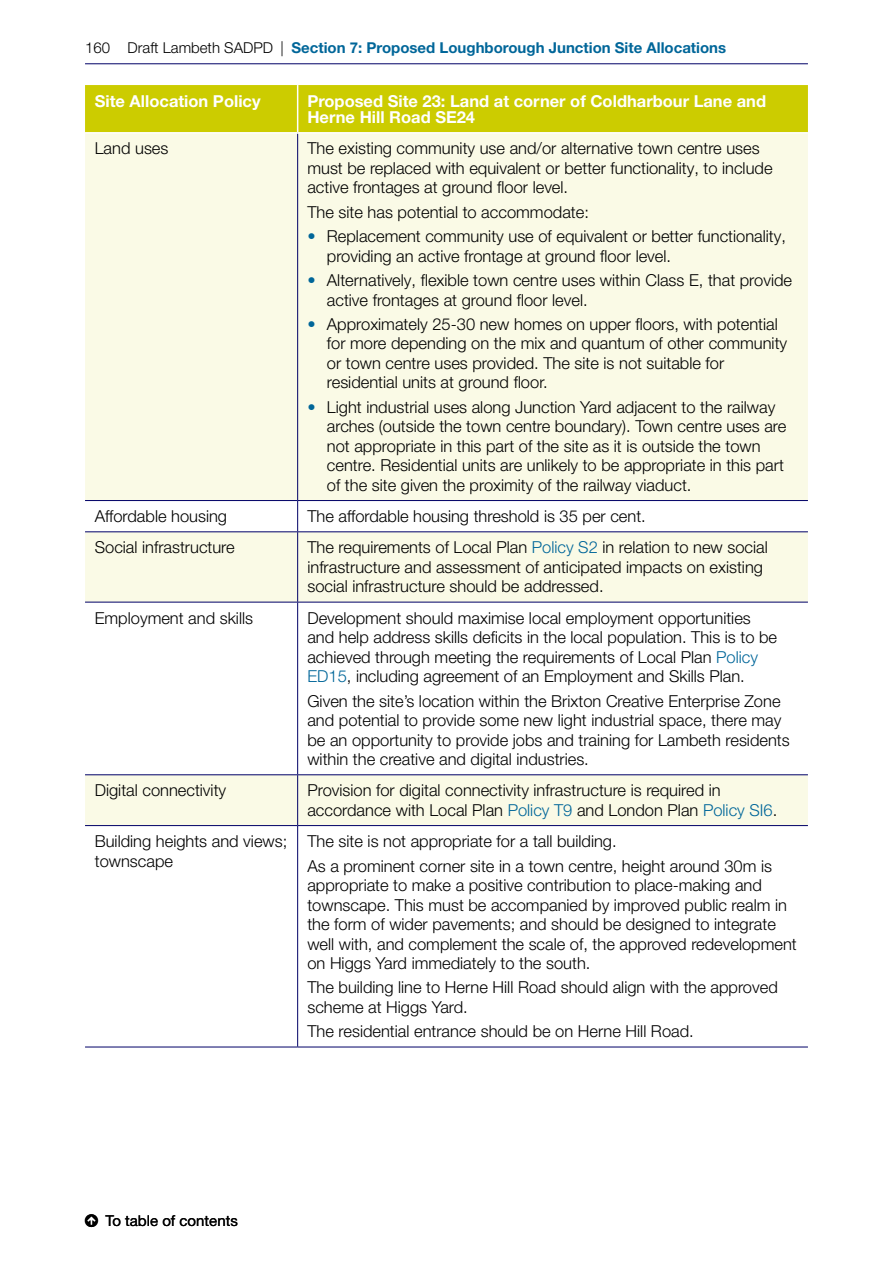
<style>
.page{position:relative;width:893px;height:1263px;background:#fff}
.page>*{position:absolute;margin:0;border:0;box-sizing:border-box;transform-origin:0 0}
.t1{font:300 16.5px/19.5px "Helvetica Neue LT Pro";color:#000}
.t2{font:700 16.5px/16.5px "Helvetica Neue LT Pro";color:#fff}
.t3{font:700 15px "Helvetica Neue LT Pro";color:#069}
.t4{font:15px "Helvetica Neue LT Pro";color:#000}
.s1{font-weight:300;color:#000}
.s2{color:#069}
</style>
<div class="page">
<hr style="left:85px;top:63px;width:723px;height:1px;background:#006">
<div style="left:85px;top:85px;width:723px;height:47px;background:#cc0"></div>
<div style="left:85px;top:134px;width:723px;height:366px;background:#fafae6"></div>
<svg style="left:85px;top:501px;width:723px;height:546px"></svg>
<hr style="left:297px;top:134px;width:1px;height:366px;background:#006">
<hr style="left:85px;top:500px;width:213px;height:1px;background:#006">
<hr style="left:298px;top:500px;width:510px;height:1px;background:#006">
<hr style="left:297px;top:501px;width:1px;height:30px;background:#006">
<hr style="left:85px;top:531px;width:213px;height:1px;background:#006">
<hr style="left:298px;top:531px;width:510px;height:1px;background:#006">
<hr style="left:297px;top:532px;width:1px;height:70px;background:#006">
<hr style="left:85px;top:602px;width:213px;height:1px;background:#006">
<hr style="left:298px;top:602px;width:510px;height:1px;background:#006">
<hr style="left:297px;top:602px;width:1px;height:172px;background:#006">
<hr style="left:85px;top:774px;width:213px;height:1px;background:#006">
<hr style="left:298px;top:774px;width:510px;height:1px;background:#006">
<hr style="left:297px;top:775px;width:1px;height:50px;background:#006">
<hr style="left:85px;top:825px;width:213px;height:1px;background:#006">
<hr style="left:298px;top:825px;width:510px;height:1px;background:#006">
<hr style="left:297px;top:826px;width:1px;height:221px;background:#006">
<hr style="left:85px;top:1047px;width:213px;height:1px;background:#006">
<hr style="left:298px;top:1047px;width:510px;height:1px;background:#006">
<hr style="left:297px;top:85px;width:1px;height:47px;background:#fff">
<p class="t3" style="left:85px;top:39px;width:643px"><span class="s1">160 Draft Lambeth SADPD |</span> Section 7: Proposed Loughborough Junction Site Allocations</p>
<p class="t2" style="left:95px;top:92px;width:167px">Site Allocation Policy</p>
<p class="t2" style="left:307px;top:92px;width:460px">Proposed Site 23: Land at corner of Coldharbour Lane and<br>Herne Hill Road SE24</p>
<p class="t1" style="left:95px;top:138px;width:75px">Land uses</p>
<p class="t1" style="left:307px;top:138px;width:467px">The existing community use and/or alternative town centre uses must be replaced with equivalent or better functionality, to include active frontages at ground floor level.</p>
<p class="t1" style="left:307px;top:202px;width:283px">The site has potential to accommodate:</p>
<p class="t1" style="left:327px;top:226px;width:461px;text-indent:-20px"><span class="s2">•</span> Replacement community use of equivalent or better functionality, providing an active frontage at ground floor level.</p>
<p class="t1" style="left:327px;top:270px;width:467px;text-indent:-20px"><span class="s2">•</span> Alternatively, flexible town centre uses within Class E, that provide active frontages at ground floor level.</p>
<p class="t1" style="left:327px;top:314px;width:462px;text-indent:-20px"><span class="s2">•</span> Approximately 25-30 new homes on upper floors, with potential for more depending on the mix and quantum of other community or town centre uses provided. The site is not suitable for residential units at ground floor.</p>
<p class="t1" style="left:327px;top:397px;width:461px;text-indent:-20px"><span class="s2">•</span> Light industrial uses along Junction Yard adjacent to the railway arches (outside the town centre boundary). Town centre uses are not appropriate in this part of the site as it is outside the town centre. Residential units are unlikely to be appropriate in this part of the site given the proximity of the railway viaduct.</p>
<p class="t1" style="left:95px;top:506px;width:134px">Affordable housing</p>
<p class="t1" style="left:307px;top:506px;width:340px">The affordable housing threshold is 35 per cent.</p>
<p class="t1" style="left:95px;top:537px;width:141px">Social infrastructure</p>
<p class="t1" style="left:307px;top:537px;width:462px">The requirements of Local Plan <span class="s2">Policy S2</span> in relation to new social infrastructure and assessment of anticipated impacts on existing social infrastructure should be addressed.</p>
<p class="t1" style="left:95px;top:608px;width:160px">Employment and skills</p>
<p class="t1" style="left:307px;top:608px;width:471px">Development should maximise local employment opportunities and help address skills deficits in the local population. This is to be achieved through meeting the requirements of Local Plan <span class="s2">Policy ED15</span>, including agreement of an Employment and Skills Plan.</p>
<p class="t1" style="left:307px;top:691px;width:484px">Given the site’s location within the Brixton Creative Enterprise Zone and potential to provide some new light industrial space, there may be an opportunity to provide jobs and training for Lambeth residents within the creative and digital industries.</p>
<p class="t1" style="left:95px;top:780px;width:133px">Digital connectivity</p>
<p class="t1" style="left:307px;top:780px;width:471px">Provision for digital connectivity infrastructure is required in accordance with Local Plan <span class="s2">Policy T9</span> and London Plan <span class="s2">Policy SI6</span>.</p>
<p class="t1" style="left:95px;top:831px;width:194px">Building heights and views; townscape</p>
<p class="t1" style="left:307px;top:829px;width:466px;line-height:24.3px">The site is not appropriate for a tall building.<br>As a prominent corner site in a town centre, height around 30m is</p>
<p class="t1" style="left:307px;top:875px;width:491px">appropriate to make a positive contribution to place-making and townscape. This must be accompanied by improved public realm in the form of wider pavements; and should be designed to integrate well with, and complement the scale of, the approved redevelopment on Higgs Yard immediately to the south.</p>
<p class="t1" style="left:307px;top:977px;width:472px">The building line to Herne Hill Road should align with the approved scheme at Higgs Yard.</p>
<p class="t1" style="left:307px;top:1021px;width:388px">The residential entrance should be on Herne Hill Road.</p>
<p class="t4" style="left:105px;top:1211px;width:134px">To table of contents</p>
</div>
